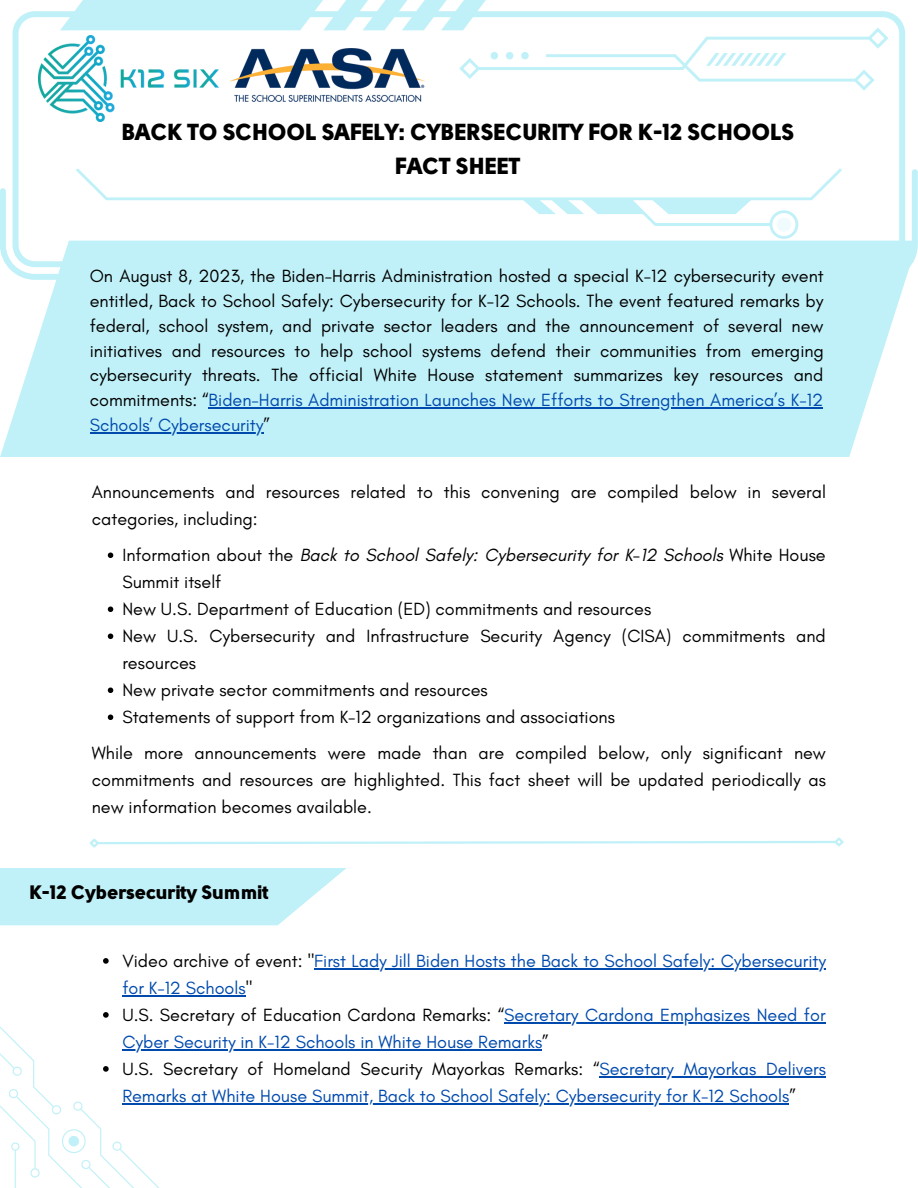
<style>
.page{position:relative;width:918px;height:1188px;background:#fff}
.page>*{position:absolute;margin:0;border:0;box-sizing:border-box;transform-origin:0 0}
.t1{font:900 23.1px "Solomon Sans";color:#000}
.t2{font:900 19.5px "Solomon Sans";color:#000}
.t3{font:18px/24.8px "Glacial Indifference";color:#000}
.t4{font:18px/27px "Glacial Indifference";color:#004aad}
.t5{font:italic 18px/27px "Glacial Indifference";color:#000}
.s1{color:#004aad}
.s2{font-style:normal}
.s3{color:#000}
</style>
<div class="page">
<svg style="left:13px;top:11px;width:892px;height:230px"></svg>
<svg style="left:0;top:241px;width:918px;height:216px;background:#c4f1f8"></svg>
<svg style="left:108px;top:553px;width:5px;height:5px"></svg>
<svg style="left:108px;top:607px;width:5px;height:5px"></svg>
<svg style="left:108px;top:634px;width:5px;height:5px"></svg>
<svg style="left:108px;top:688px;width:5px;height:5px"></svg>
<svg style="left:108px;top:715px;width:5px;height:5px"></svg>
<svg style="left:89px;top:837px;width:755px;height:11px"></svg>
<svg style="left:0;top:868px;width:346px;height:57px;background:#c6f2f8"></svg>
<svg style="left:60px;top:0;width:829px;height:91px"></svg>
<img style="left:229px;top:48px;width:196px;height:53px">
<svg style="left:76px;top:168px;width:766px;height:71px"></svg>
<img style="left:39px;top:36px;width:180px;height:85px">
<hr style="left:209px;top:407px;width:614px;height:1px;background:#004aad">
<hr style="left:90px;top:432px;width:173px;height:1px;background:#004aad">
<svg style="left:103px;top:958px;width:6px;height:6px"></svg>
<hr style="left:314px;top:968px;width:512px;height:1px;background:#004aad">
<hr style="left:122px;top:995px;width:124px;height:1px;background:#004aad">
<svg style="left:103px;top:1012px;width:6px;height:6px"></svg>
<hr style="left:504px;top:1022px;width:322px;height:1px;background:#004aad">
<hr style="left:122px;top:1049px;width:420px;height:1px;background:#004aad">
<svg style="left:0;top:1026px;width:160px;height:162px"></svg>
<hr style="left:600px;top:1076px;width:226px;height:1px;background:#004aad">
<hr style="left:122px;top:1103px;width:667px;height:1px;background:#004aad">
<p class="t1" style="left:122px;top:121px;width:674px">BACK TO SCHOOL SAFELY: CYBERSECURITY FOR K-12 SCHOOLS</p>
<p class="t1" style="left:396px;top:156px;width:127px">FACT SHEET</p>
<p class="t3" style="left:90px;top:264px;width:736px;text-align:justify">On August 8, 2023, the Biden-Harris Administration hosted a special K-12 cybersecurity event entitled, Back to School Safely: Cybersecurity for K-12 Schools. The event featured remarks by federal, school system, and private sector leaders and the announcement of several new initiatives and resources to help school systems defend their communities from emerging cybersecurity threats. The official White House statement summarizes key resources and commitments: “<span class="s1">Biden-Harris Administration Launches New Efforts to Strengthen America’s K-12<br>Schools’ Cybersecurity</span>”</p>
<p class="t3" style="left:92px;top:478px;width:736px;line-height:27px">Announcements and resources related to this convening are compiled below in several categories, including:</p>
<p class="t5" style="left:122px;top:541px;width:705px"><span class="s2">Information about the</span> Back to School Safely: Cybersecurity for K-12 Schools <span class="s2">White House<br>Summit itself</span></p>
<p class="t3" style="left:122px;top:596px;width:530px">New U.S. Department of Education (ED) commitments and resources</p>
<p class="t3" style="left:122px;top:622px;width:705px;line-height:27px">New U.S. Cybersecurity and Infrastructure Security Agency (CISA) commitments and resources</p>
<p class="t3" style="left:122px;top:677px;width:367px">New private sector commitments and resources</p>
<p class="t3" style="left:122px;top:704px;width:494px">Statements of support from K-12 organizations and associations</p>
<p class="t3" style="left:92px;top:739px;width:736px;line-height:27px;text-align:justify">While more announcements were made than are compiled below, only significant new commitments and resources are highlighted. This fact sheet will be updated periodically as new information becomes available.</p>
<p class="t2" style="left:30px;top:883px;width:240px">K-12 Cybersecurity Summit</p>
<p class="t4" style="left:122px;top:947px;width:705px"><span class="s3">Video archive of event: "</span>First Lady Jill Biden Hosts the Back to School Safely: Cybersecurity for K-12 Schools<span class="s3">"</span></p>
<p class="t4" style="left:122px;top:1001px;width:705px"><span class="s3">U.S. Secretary of Education Cardona Remarks: “</span>Secretary Cardona Emphasizes Need for<br>Cyber Security in K-12 Schools in White House Remarks<span class="s3">”</span></p>
<p class="t4" style="left:122px;top:1055px;width:705px"><span class="s3">U.S. Secretary of Homeland Security Mayorkas Remarks: “</span>Secretary Mayorkas Delivers<br>Remarks at White House Summit, Back to School Safely: Cybersecurity for K-12 Schools<span class="s3">”</span></p>
</div>
